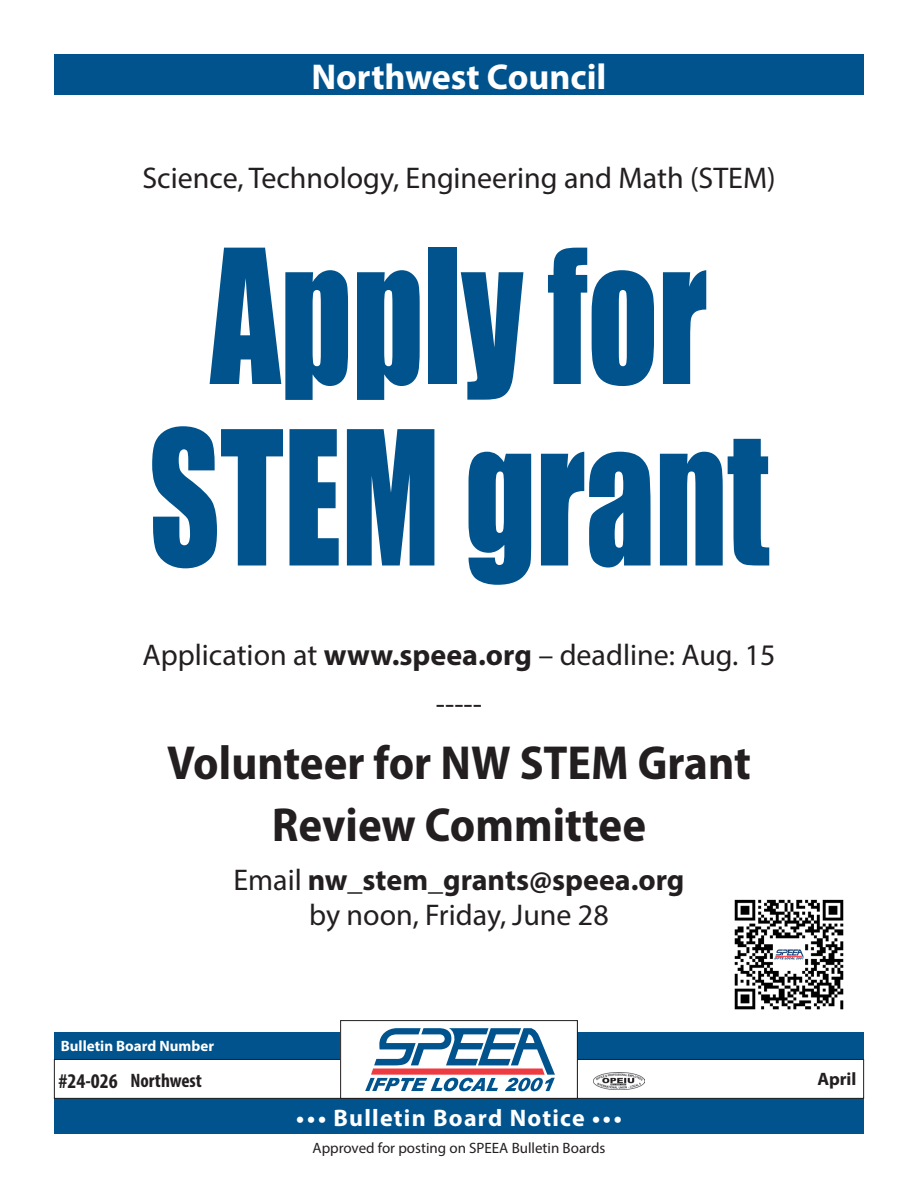
<style>
.page{position:relative;width:918px;height:1188px;background:#fff}
.page>*{position:absolute;margin:0;border:0;box-sizing:border-box;transform-origin:0 0}
.t1{font:172.5px/181.5px "Impact";color:#00538d;text-align:center;scale:.8 1}
.t2{font:700 semi-condensed 48px/62.1px "Myriad Pro";color:#231f20;text-align:center}
.t3{font:700 36px "Myriad Pro";color:#fff}
.t4{font:30px/34.5px "Myriad Pro";color:#231f20;text-align:center}
.t5{font:24px "Myriad Variable Concept";letter-spacing:.05em;color:#fff}
.t6{font:700 condensed 21px "Myriad Pro";color:#231f20}
.Body{font:700 condensed 19.5px "Myriad Pro";color:#231f20}
.t7{font:18px "Myriad Variable Concept";color:#231f20}
.t8{font:15px "Myriad Pro";color:#231f20}
.t9{font:15px "Myriad Variable Concept";color:#fff}
.s1{font-weight:700}
</style>
<div class="page">
<div style="left:54px;top:1033px;width:810px;height:101px;background:#00538d"></div>
<div style="left:54px;top:1059px;width:810px;height:39px;background:#fff"></div>
<div style="left:54px;top:1059px;width:810px;height:40px;border:1px solid #231f20"></div>
<div style="left:54px;top:54px;width:810px;height:40px;background:#00538d"></div>
<img style="left:594px;top:1073px;width:50px;height:17px">
<img style="left:734px;top:899px;width:110px;height:111px">
<div style="left:341px;top:1021px;width:236px;height:77px;background:#fff"></div>
<div style="left:340px;top:1020px;width:238px;height:79px;border:1px solid #231f20"></div>
<svg style="left:365px;top:1028px;width:190px;height:63px"></svg>
<p class="t3" style="left:311px;top:53px;width:297px">Northwest Council</p>
<p class="t4" style="left:142px;top:160px;width:635px">Science, Technology, Engineering and Math (STEM)</p>
<p class="t1" style="left:149px;top:221px;width:777px">Apply for<br>STEM grant</p>
<p class="t4" style="left:142px;top:637px;width:635px">Application at <span class="s1">www.speea.org</span> – deadline: Aug. 15</p>
<p class="t4" style="left:436px;top:686px;width:48px">-----</p>
<p class="t2" style="left:167px;top:730px;width:585px">Volunteer for NW STEM Grant<br>Review Committee</p>
<p class="t4" style="left:233px;top:862px;width:453px">Email <span class="s1">nw_stem_grants@speea.org </span>by noon, Friday, June 28</p>
<p class="t9" style="left:61px;top:1037px;width:155px">Bulletin Board Number</p>
<p class="Body" style="left:130px;top:1069px;width:73px">Northwest</p>
<p class="t6" style="left:59px;top:1067px;width:61px">#24-026</p>
<p class="t7" style="left:817px;top:1069px;width:41px">April</p>
<p class="t5" style="left:296px;top:1104px;width:327px">••• Bulletin Board Notice •••</p>
<p class="t8" style="left:313px;top:1138px;width:294px">Approved for posting on SPEEA Bulletin Boards</p>
</div>
